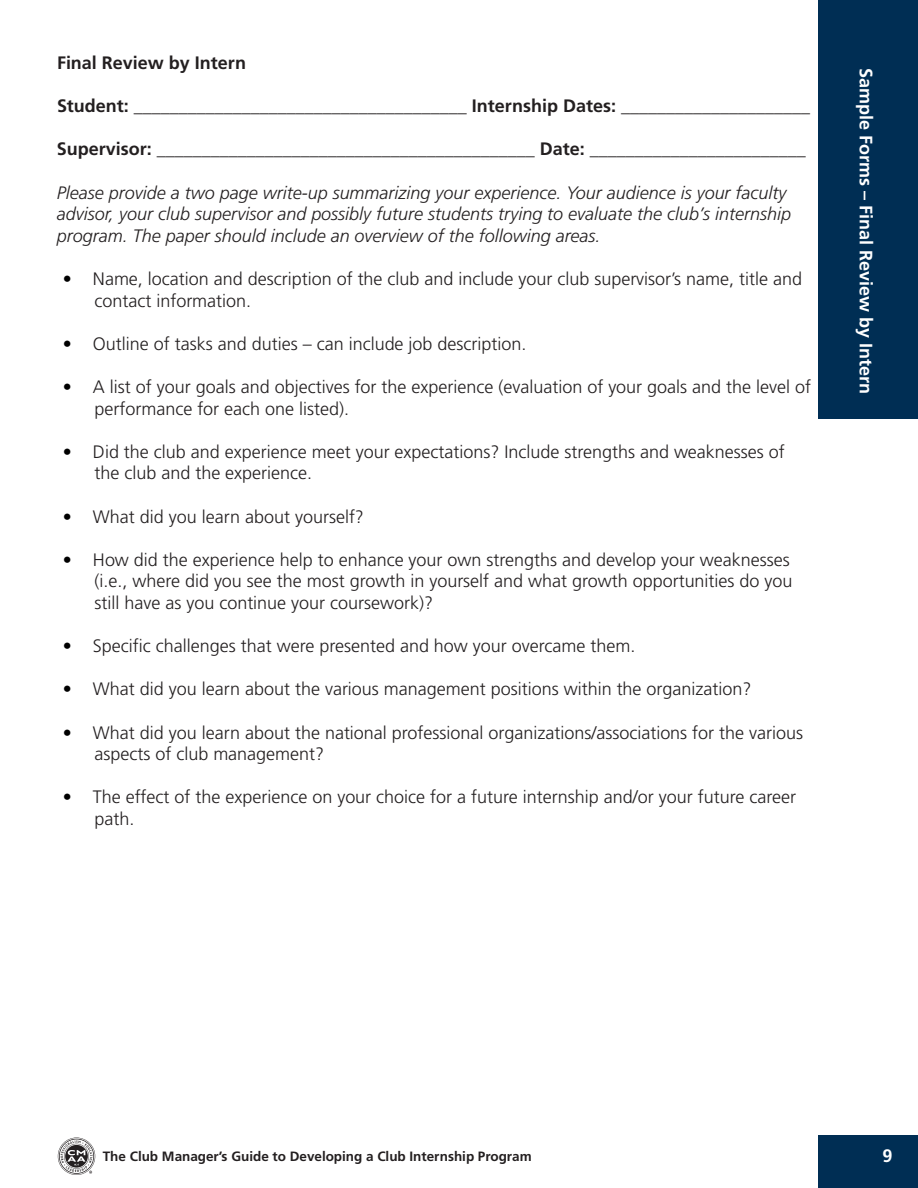
<style>
.page{position:relative;width:918px;height:1188px;background:#fff}
.page>*{position:absolute;margin:0;border:0;box-sizing:border-box;transform-origin:0 0}
.t1{font:300 18px/21.6px "Frutiger";color:#231f20}
.t2{font:italic 300 18px/21.6px "Frutiger";color:#231f20}
.t3{font:700 18px "Frutiger";color:#fff}
.t4{font:700 18px "Frutiger";color:#231f20}
.t5{font:700 13.5px "Frutiger";color:#231f20}
.s1{font-weight:700}
.s2{color:#000}
</style>
<div class="page">
<div style="left:818px;top:1136px;width:100px;height:52px;background:#002e54"></div>
<div style="left:818px;top:0;width:100px;height:419px;background:#002e54"></div>
<svg style="left:58px;top:1138px;width:37px;height:37px"></svg>
<p class="t4" style="left:57px;top:56px;width:191px">Final Review by Intern</p>
<p class="t1" style="left:57px;top:97px;width:755px"><span class="s1">Student:</span> _____________________________________ <span class="s1">Internship Dates:</span> _____________________</p>
<p class="t1" style="left:57px;top:140px;width:750px"><span class="s1">Supervisor:</span> __________________________________________ <span class="s1">Date:</span> ________________________</p>
<p class="t2" style="left:57px;top:183px;width:736px">Please provide a two page write-up summarizing your experience. Your audience is your faculty advisor, your club supervisor and possibly future students trying to evaluate the club’s internship program. The paper should include an overview of the following areas.</p>
<p class="t1" style="left:94px;top:269px;width:709px;text-indent:-31px"><span class="s2">•</span> Name, location and description of the club and include your club supervisor’s name, title and contact information.</p>
<p class="t1" style="left:63px;top:334px;width:465px"><span class="s2">•</span> Outline of tasks and duties – can include job description.</p>
<p class="t1" style="left:94px;top:377px;width:718px;text-indent:-31px"><span class="s2">•</span> A list of your goals and objectives for the experience (evaluation of your goals and the level of performance for each one listed).</p>
<p class="t1" style="left:94px;top:442px;width:692px;text-indent:-31px"><span class="s2">•</span> Did the club and experience meet your expectations? Include strengths and weaknesses of the club and the experience.</p>
<p class="t1" style="left:63px;top:507px;width:302px"><span class="s2">•</span> What did you learn about yourself?</p>
<p class="t1" style="left:94px;top:550px;width:700px;text-indent:-31px"><span class="s2">•</span> How did the experience help to enhance your own strengths and develop your weaknesses (i.e., where did you see the most growth in yourself and what growth opportunities do you still have as you continue your coursework)?</p>
<p class="t1" style="left:63px;top:637px;width:574px"><span class="s2">•</span> Specific challenges that were presented and how your overcame them.</p>
<p class="t1" style="left:63px;top:680px;width:690px"><span class="s2">•</span> What did you learn about the various management positions within the organization?</p>
<p class="t1" style="left:94px;top:723px;width:710px;text-indent:-32px"><span class="s2">•</span> What did you learn about the national professional organizations/associations for the various aspects of club management?</p>
<p class="t1" style="left:94px;top:788px;width:703px;text-indent:-32px"><span class="s2">•</span> The effect of the experience on your choice for a future internship and/or your future career path.</p>
<p class="t3" style="left:873px;top:68px;width:327px;rotate:90deg">Sample Forms – Final Review by Intern</p>
<p class="t5" style="left:103px;top:1151px;width:430px">The Club Manager’s Guide to Developing a Club Internship Program</p>
<p class="t3" style="left:883px;top:1149px;width:12px">9</p>
</div>
